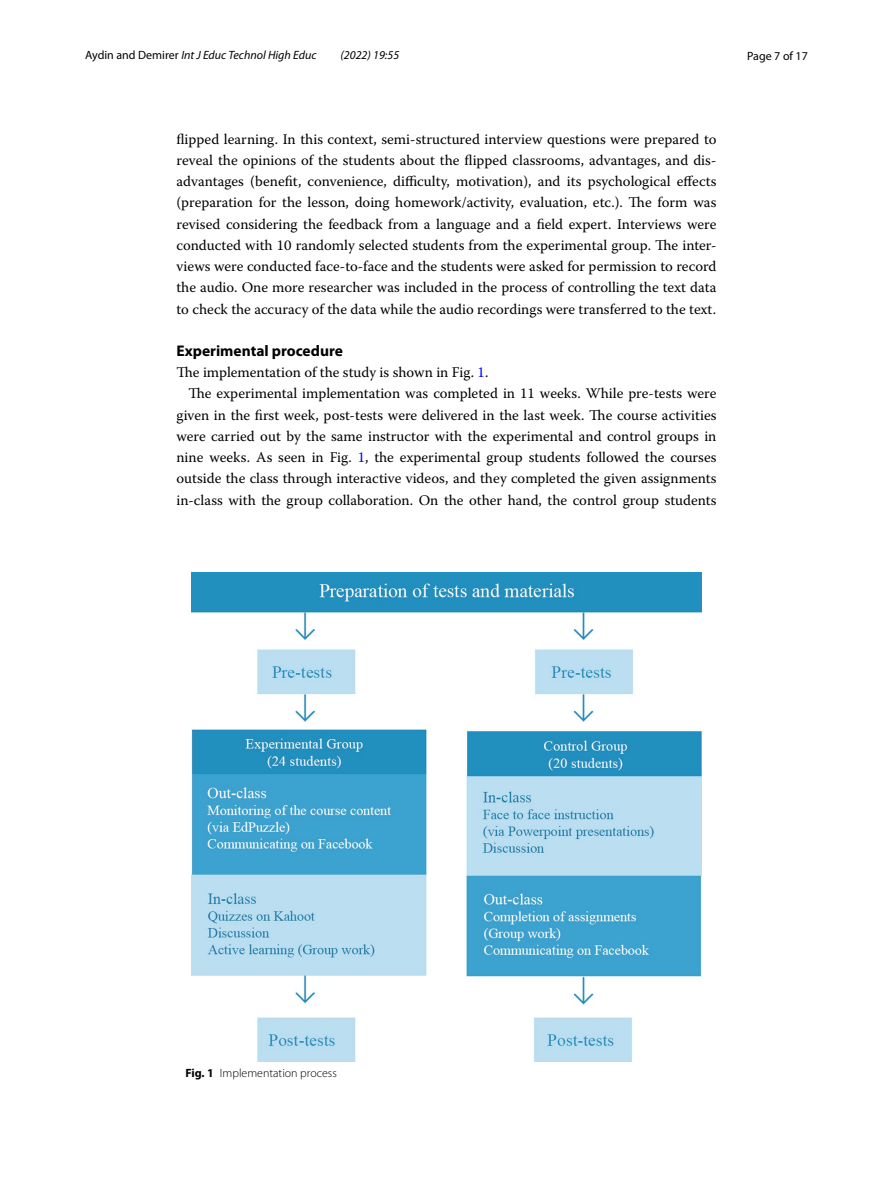
<style>
.page{position:relative;width:893px;height:1187px;background:#fff}
.page>*{position:absolute;margin:0;border:0;box-sizing:border-box;transform-origin:0 0}
.t1{font:700 15.45px "Myriad Pro";color:#000}
.t2{font:14.7px/21.3px "Warnock Pro";color:#000;text-align:justify}
.t3{font:italic 12px "Myriad Pro";color:#000}
.t4{font:300 12px "Myriad Pro";color:#000}
.t5{font:12px "Myriad Pro";color:#000}
.s1{font-style:normal}
.s2{color:#00f}
.s3{font-weight:700}
</style>
<div class="page">
<img style="left:191px;top:572px;width:511px;height:489px">
<p class="t3" style="left:85px;top:48px;width:233px"><span class="s1">Aydin and Demirer</span> Int J Educ Technol High Educ</p>
<p class="t3" style="left:340px;top:48px;width:60px">(2022) 19:55</p>
<p class="t5" style="left:747px;top:48px;width:62px">Page 7 of 17</p>
<p class="t2" style="left:176px;top:128px;width:542px">flipped learning. In this context, semi-structured interview questions were prepared to reveal the opinions of the students about the flipped classrooms, advantages, and dis&shy;advantages (benefit, convenience, difficulty, motivation), and its psychological effects (preparation for the lesson, doing homework/activity, evaluation, etc.). The form was revised considering the feedback from a language and a field expert. Interviews were conducted with 10 randomly selected students from the experimental group. The inter&shy;views were conducted face-to-face and the students were asked for permission to record the audio. One more researcher was included in the process of controlling the text data to check the accuracy of the data while the audio recordings were transferred to the text.</p>
<p class="t1" style="left:176px;top:340px;width:168px">Experimental procedure</p>
<p class="t2" style="left:176px;top:361px;width:313px">The implementation of the study is shown in Fig. <span class="s2">1</span>.</p>
<p class="t2" style="left:188px;top:382px;width:530px">The experimental implementation was completed in 11 weeks. While pre-tests were</p>
<p class="t2" style="left:176px;top:404px;width:541px">given in the first week, post-tests were delivered in the last week. The course activities</p>
<p class="t2" style="left:176px;top:425px;width:541px">were carried out by the same instructor with the experimental and control groups in</p>
<p class="t2" style="left:176px;top:446px;width:542px">nine weeks. As seen in Fig. <span class="s2">1</span>, the experimental group students followed the courses</p>
<p class="t2" style="left:176px;top:467px;width:542px">outside the class through interactive videos, and they completed the given assignments</p>
<p class="t2" style="left:176px;top:489px;width:542px">in-class with the group collaboration. On the other hand, the control group students</p>
<p class="t4" style="left:185px;top:1066px;width:153px"><span class="s3">Fig. 1</span> Implementation process</p>
</div>
